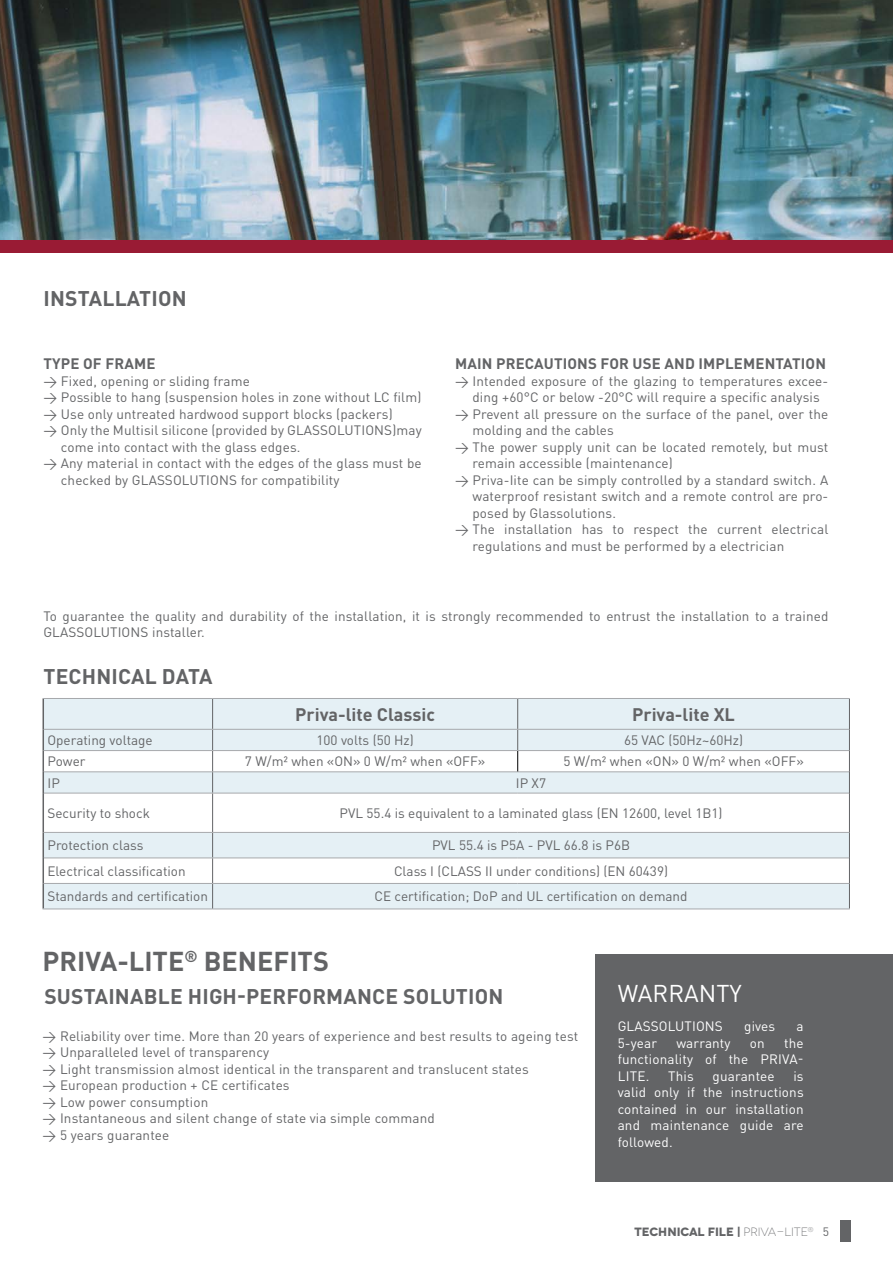
<style>
.page{position:relative;width:893px;height:1263px;background:#fff}
.page>*{position:absolute;margin:0;border:0;box-sizing:border-box;transform-origin:0 0}
.t1{font:700 27px "DIN Pro Pl";color:#636466}
.t2{font:24px "DIN Pro Pl";color:#fff}
.t3{font:700 21px "DIN Pro Pl";letter-spacing:.01em;color:#636466}
.t4{font:700 18px "DIN Pro Pl";color:#636466}
.t5{font:700 15px "DIN Pro Pl";color:#636466}
.t6{font:13.5px/16.5px "DIN Pro Pl";letter-spacing:.01em;color:#636466}
.t7{font:13.5px/16.5px "DIN Pro Pl";letter-spacing:.01em;color:#fff;text-align:justify}
.t8{font:700 12px "Novecentowide";color:#636466}
.t9{font:12px "DIN Pro Pl";color:#636466}
.s1{font-weight:300}
</style>
<div class="page">
<div style="left:840px;top:1220px;width:10px;height:22px;background:#636466"></div>
<div style="left:595px;top:954px;width:298px;height:228px;background:#636466"></div>
<img style="left:0;top:0;width:893px;height:240px">
<div style="left:0;top:240px;width:893px;height:13px;background:#991b34"></div>
<div style="left:44px;top:699px;width:805px;height:209px;background:#e5f0f5"></div>
<svg style="left:44px;top:751px;width:805px;height:132px"></svg>
<hr style="left:43px;top:699px;width:1px;height:30px;background:#636466">
<hr style="left:43px;top:698px;width:170px;height:1px;background:#a7a9ac">
<hr style="left:212px;top:699px;width:1px;height:30px;background:#636466">
<hr style="left:213px;top:698px;width:305px;height:1px;background:#a7a9ac">
<hr style="left:517px;top:699px;width:1px;height:30px;background:#636466">
<hr style="left:849px;top:699px;width:1px;height:30px;background:#636466">
<hr style="left:518px;top:698px;width:332px;height:1px;background:#a7a9ac">
<hr style="left:44px;top:729px;width:169px;height:1px;background:#a7a9ac">
<hr style="left:213px;top:729px;width:305px;height:1px;background:#a7a9ac">
<hr style="left:518px;top:729px;width:331px;height:1px;background:#a7a9ac">
<hr style="left:44px;top:750px;width:169px;height:1px;background:#a7a9ac">
<svg style="left:43px;top:729px;width:1px;height:64px"></svg>
<hr style="left:44px;top:771px;width:169px;height:1px;background:#a7a9ac">
<hr style="left:43px;top:793px;width:1px;height:39px;background:#636466">
<hr style="left:44px;top:793px;width:169px;height:1px;background:#a7a9ac">
<hr style="left:212px;top:793px;width:1px;height:39px;background:#636466">
<hr style="left:849px;top:793px;width:1px;height:39px;background:#636466">
<hr style="left:213px;top:793px;width:305px;height:1px;background:#a7a9ac">
<hr style="left:518px;top:793px;width:331px;height:1px;background:#a7a9ac">
<hr style="left:44px;top:832px;width:169px;height:1px;background:#a7a9ac">
<hr style="left:213px;top:832px;width:305px;height:1px;background:#a7a9ac">
<hr style="left:518px;top:832px;width:331px;height:1px;background:#a7a9ac">
<hr style="left:44px;top:857px;width:169px;height:1px;background:#a7a9ac">
<hr style="left:213px;top:857px;width:305px;height:1px;background:#a7a9ac">
<hr style="left:518px;top:857px;width:331px;height:1px;background:#a7a9ac">
<svg style="left:43px;top:832px;width:1px;height:76px"></svg>
<hr style="left:44px;top:883px;width:169px;height:1px;background:#a7a9ac">
<hr style="left:43px;top:908px;width:170px;height:1px;background:#a7a9ac">
<svg style="left:212px;top:833px;width:1px;height:75px"></svg>
<svg style="left:849px;top:832px;width:1px;height:76px"></svg>
<hr style="left:213px;top:883px;width:305px;height:1px;background:#a7a9ac">
<hr style="left:518px;top:883px;width:331px;height:1px;background:#a7a9ac">
<hr style="left:213px;top:908px;width:305px;height:1px;background:#a7a9ac">
<hr style="left:518px;top:908px;width:332px;height:1px;background:#a7a9ac">
<hr style="left:213px;top:750px;width:305px;height:1px;background:#a7a9ac">
<hr style="left:518px;top:750px;width:331px;height:1px;background:#a7a9ac">
<hr style="left:213px;top:771px;width:305px;height:1px;background:#a7a9ac">
<hr style="left:518px;top:771px;width:331px;height:1px;background:#a7a9ac">
<svg style="left:212px;top:730px;width:1px;height:63px"></svg>
<svg style="left:849px;top:729px;width:1px;height:64px"></svg>
<svg style="left:517px;top:730px;width:1px;height:41px"></svg>
<h3 class="t3" style="left:43px;top:285px;width:145px">INSTALLATION</h3>
<p class="t5" style="left:43px;top:354px;width:19px">TYPE</p>
<p class="t5" style="left:83px;top:354px;width:33px">OF FRAME</p>
<p class="t6" style="left:43px;top:372px;width:208px">→ Fixed, opening or sliding frame</p>
<p class="t6" style="left:43px;top:389px;width:380px">→ Possible to hang (suspension holes in zone without LC film)</p>
<p class="t6" style="left:43px;top:405px;width:351px">→ Use only untreated hardwood support blocks (packers)</p>
<p class="t6" style="left:61px;top:422px;width:362px;text-indent:-17px">→ Only the Multisil silicone (provided by GLASSOLUTIONS)may come into contact with the glass edges.</p>
<p class="t6" style="left:61px;top:455px;width:362px;text-indent:-17px">→ Any material in contact with the edges of the glass must be checked by GLASSOLUTIONS for compatibility</p>
<p class="t5" style="left:455px;top:354px;width:22px">MAIN</p>
<p class="t5" style="left:496px;top:354px;width:10px">PRECAUTIONS</p>
<p class="t5" style="left:601px;top:354px;width:10px">FOR</p>
<p class="t5" style="left:633px;top:354px;width:10px">USE</p>
<p class="t5" style="left:664px;top:354px;width:11px">AND</p>
<p class="t5" style="left:698px;top:354px;width:10px">IMPLEMENTATION</p>
<p class="t6" style="left:472px;top:372px;width:357px;text-indent:-17px">→ Intended exposure of the glazing to temperatures excee&shy;ding +60°C or below -20°C will require a specific analysis</p>
<p class="t6" style="left:472px;top:405px;width:357px;text-indent:-17px">→ Prevent all pressure on the surface of the panel, over the molding and the cables</p>
<p class="t6" style="left:472px;top:438px;width:357px;text-indent:-17px">→ The power supply unit can be located remotely, but must remain accessible (maintenance)</p>
<p class="t6" style="left:472px;top:471px;width:357px;text-align:justify;text-indent:-17px">→ Priva-Iite can be simply controlled by a standard switch. A waterproof resistant switch and a remote control are pro&shy;posed by Glassolutions.</p>
<p class="t6" style="left:472px;top:521px;width:357px;text-indent:-17px">→ The installation has to respect the current electrical regulations and must be performed by a electrician</p>
<p class="t6" style="left:43px;top:607px;width:786px">To guarantee the quality and durability of the installation, it is strongly recommended to entrust the installation to a trained<br>GLASSOLUTIONS installer.</p>
<h3 class="t3" style="left:43px;top:663px;width:170px">TECHNICAL DATA</h3>
<h3 class="t4" style="left:295px;top:702px;width:141px">PRIVA-LITE CLASSIC</h3>
<h3 class="t4" style="left:632px;top:702px;width:104px">PRIVA-LITE XL</h3>
<p class="t6" style="left:48px;top:732px;width:107px">Operating voltage</p>
<p class="t6" style="left:317px;top:732px;width:99px">100 volts (50 Hz)</p>
<p class="t6" style="left:624px;top:732px;width:121px">65 VAC (50Hz~60Hz)</p>
<p class="t6" style="left:48px;top:753px;width:40px">Power</p>
<p class="t6" style="left:245px;top:753px;width:242px">7 W/m² when «ON» 0 W/m² when «OFF»</p>
<p class="t6" style="left:563px;top:753px;width:242px">5 W/m² when «ON» 0 W/m² when «OFF»</p>
<p class="t6" style="left:48px;top:774px;width:14px">IP</p>
<p class="t6" style="left:516px;top:774px;width:32px">IP X7</p>
<p class="t6" style="left:48px;top:804px;width:104px">Security to shock</p>
<p class="t6" style="left:340px;top:804px;width:384px">PVL 55.4 is equivalent to a laminated glass (EN 12600, level 1B1)</p>
<p class="t6" style="left:48px;top:837px;width:97px">Protection class</p>
<p class="t6" style="left:432px;top:837px;width:200px">PVL 55.4 is P5A - PVL 66.8 is P6B</p>
<p class="t6" style="left:48px;top:862px;width:140px">Electrical classification</p>
<p class="t6" style="left:394px;top:862px;width:276px">Class I (CLASS II under conditions) (EN 60439)</p>
<p class="t6" style="left:48px;top:888px;width:162px">Standards and certification</p>
<p class="t6" style="left:375px;top:888px;width:315px">CE certification; DoP and UL certification on demand</p>
<h1 class="t1" style="left:43px;top:943px;width:288px">PRIVA-LITE<sup>®</sup> BENEFITS</h1>
<h3 class="t3" style="left:44px;top:983px;width:156px">SUSTAINABLE HIGH</h3>
<h3 class="t3" style="left:237px;top:983px;width:24px">-PERFORMANCE</h3>
<h3 class="t3" style="left:403px;top:983px;width:14px">SOLUTION</h3>
<p class="t6" style="left:43px;top:1027px;width:537px">→ Reliability over time. More than 20 years of experience and best results to ageing test</p>
<p class="t6" style="left:43px;top:1044px;width:228px">→ Unparalleled level of transparency</p>
<p class="t6" style="left:43px;top:1060px;width:488px">→ Light transmission almost identical in the transparent and translucent states</p>
<p class="t6" style="left:43px;top:1077px;width:249px">→ European production + CE certificates</p>
<p class="t6" style="left:43px;top:1093px;width:167px">→ Low power consumption</p>
<p class="t6" style="left:43px;top:1110px;width:394px">→ Instantaneous and silent change of state via simple command</p>
<p class="t6" style="left:43px;top:1126px;width:128px">→ 5 years guarantee</p>
<h2 class="t2" style="left:618px;top:978px;width:126px">WARRANTY</h2>
<p class="t7" style="left:618px;top:1018px;width:107px">GLASSOLUTIONS</p>
<p class="t7" style="left:744px;top:1018px;width:33px">gives</p>
<p class="t7" style="left:797px;top:1018px;width:9px">a</p>
<p class="t7" style="left:618px;top:1034px;width:41px">5-year</p>
<p class="t7" style="left:676px;top:1034px;width:56px">warranty</p>
<p class="t7" style="left:750px;top:1034px;width:16px">on</p>
<p class="t7" style="left:784px;top:1034px;width:21px">the</p>
<p class="t7" style="left:618px;top:1051px;width:160px">functionality of the Priva</p>
<p class="t7" style="left:798px;top:1051px;width:7px">-</p>
<p class="t7" style="left:618px;top:1067px;width:33px">Lite.</p>
<p class="t7" style="left:668px;top:1067px;width:27px">This</p>
<p class="t7" style="left:713px;top:1067px;width:64px">guarantee</p>
<p class="t7" style="left:618px;top:1067px;width:187px;text-indent:176px">is valid only if the instructions contained in our installation and maintenance guide are followed.</p>
<p class="t8" style="left:634px;top:1224px;width:181px">TECHNICAL FILE | <span class="s1">PRIVA-LITE</span><sup>®</sup></p>
<p class="t9" style="left:823px;top:1224px;width:8px">5</p>
</div>
